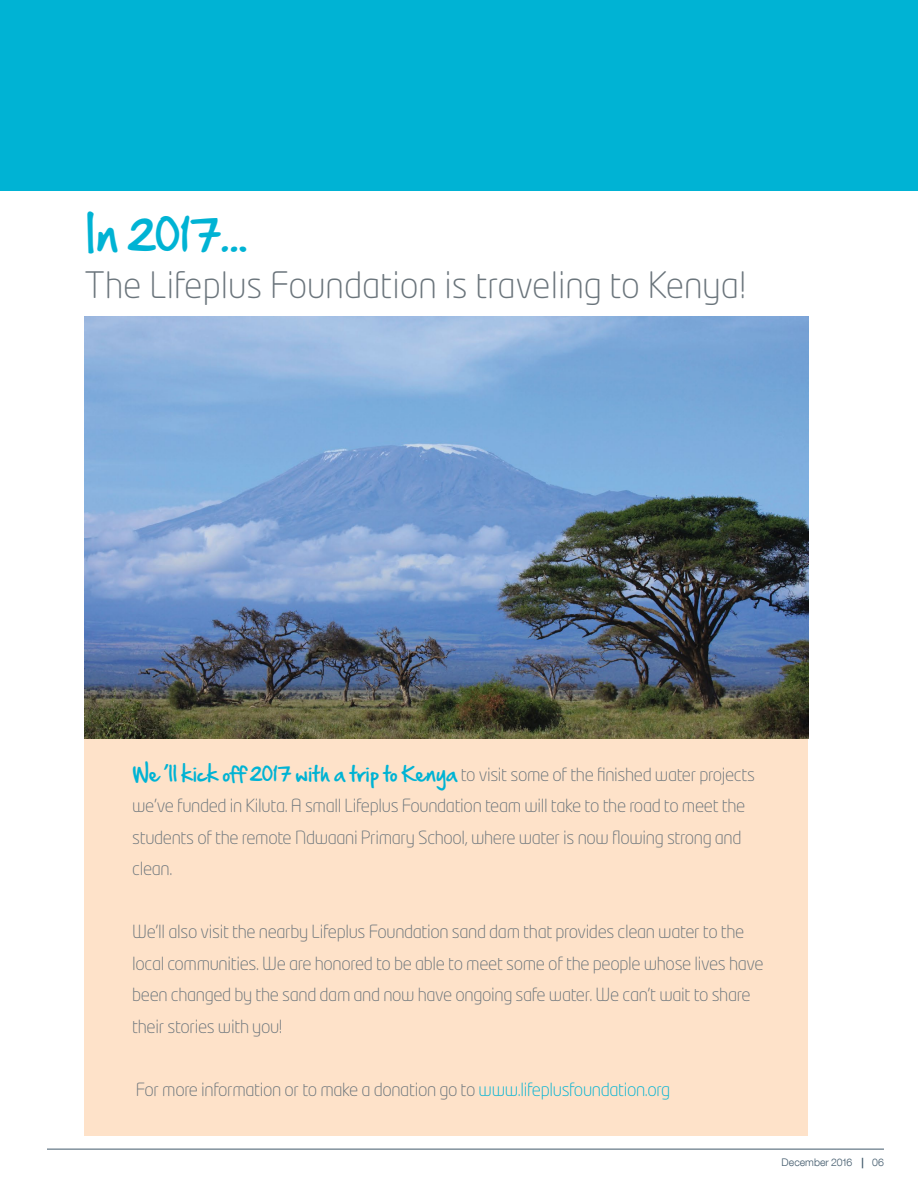
<style>
.page{position:relative;width:918px;height:1188px;background:#fff}
.page>*{position:absolute;margin:0;border:0;box-sizing:border-box;transform-origin:0 0}
.t1{font:40.5px "Lifeplus";letter-spacing:-.02em;color:#00b3d4}
.t2{font:300 36px "Neo Tech Pro";color:#6a747b}
.t3{font:300 18px/31.5px "Neo Tech Pro";letter-spacing:-.02em;color:#6a747b}
.t4{font:300 10.5px "Helvetica Neue LT Com";letter-spacing:.005em;color:#425a6c}
.s1{font-family:"Lifeplus";font-weight:400;color:#00b3d4}
.s2{color:#00b3d4}
.s3{font-weight:700}
</style>
<div class="page">
<div style="left:0;top:0;width:918px;height:191px;background:#00b3d4"></div>
<div style="left:85px;top:720px;width:723px;height:416px;background:#fee2c9"></div>
<img style="left:85px;top:316px;width:723px;height:423px">
<hr style="left:47px;top:1149px;width:837px;height:1px;background:#425a6c">
<h1 class="t1" style="left:85px;top:213px;width:165px">In 2017…</h1>
<h2 class="t2" style="left:85px;top:264px;width:663px">The Lifeplus Foundation is traveling to Kenya!</h2>
<p class="t3" style="left:132px;top:758px;width:624px"><span class="s1">We ’ll kick off 2017 with a trip to Kenya</span> to visit some of the finished water projects we’ve funded in Kiluta. A small Lifeplus Foundation team will take to the road to meet the students of the remote Ndwaani Primary School, where water is now flowing strong and clean.</p>
<p class="t3" style="left:132px;top:916px;width:633px">We’ll also visit the nearby Lifeplus Foundation sand dam that provides clean water to the local communities. We are honored to be able to meet some of the people whose lives have been changed by the sand dam and now have ongoing safe water. We can’t wait to share their stories with you!</p>
<p class="t3" style="left:136px;top:1073px;width:536px">For more information or to make a donation go to <span class="s2">www.lifeplusfoundation.org</span></p>
<p class="t4" style="left:782px;top:1156px;width:104px">December 2016 <span class="s3">|</span> 06</p>
</div>
